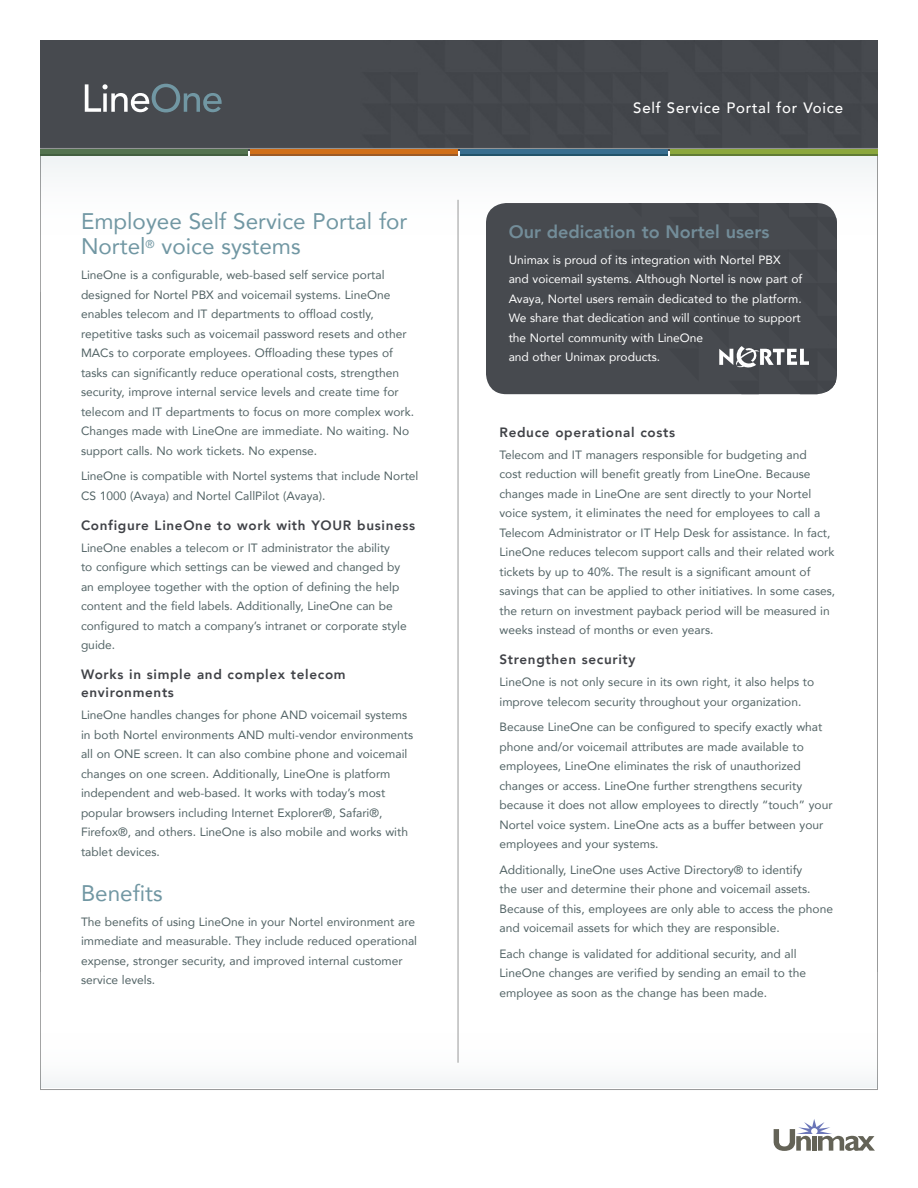
<style>
.page{position:relative;width:918px;height:1188px;background:#fff}
.page>*{position:absolute;margin:0;border:0;box-sizing:border-box;transform-origin:0 0}
.Sub_main_big{font:22.5px/25.5px "Avenir";color:#7197a3}
.Sub_main{font:800 18px "Avenir";color:#738d99}
.QUOTEBOX{font:500 15px "Avenir";letter-spacing:.05em;color:#fff}
.Small_sub{font:800 13.5px/18px "Avenir";letter-spacing:.05em;color:#404247}
.copy1{font:12px/19.5px "Avenir";color:#526365}
.copy1-2{font:12px/19.5px "Avenir";color:#fff}
</style>
<div class="page">
<div style="left:40px;top:40px;width:838px;height:111px;background:#474a4f"></div>
<svg style="left:774px;top:1119px;width:101px;height:32px"></svg>
<div style="left:670px;top:151px;width:208px;height:5px;background:#607b35"></div>
<div style="left:460px;top:151px;width:208px;height:5px;background:#22536a"></div>
<div style="left:250px;top:151px;width:208px;height:5px;background:#9b5a26"></div>
<div style="left:40px;top:151px;width:208px;height:5px;background:#425f40"></div>
<hr style="left:40px;top:150px;width:208px;height:4px;background:#53734f">
<hr style="left:250px;top:150px;width:208px;height:4px;background:#d06f18">
<hr style="left:460px;top:150px;width:208px;height:4px;background:#386e8f">
<hr style="left:670px;top:150px;width:208px;height:4px;background:#8ba73c">
<svg style="left:85px;top:84px;width:137px;height:28px;background:#687076"></svg>
<div style="left:486px;top:203px;width:125px;height:191px;background:#474a4f"></div>
<hr style="left:458px;top:200px;width:1px;height:863px;background:#989999">
<div style="left:611px;top:203px;width:226px;height:191px;background:#474a4f"></div>
<p class="Sub_main_big" style="left:81px;top:208px;width:328px">Employee Self Service Portal for<br>Nortel<sup>®</sup> voice systems</p>
<p class="copy1" style="left:81px;top:265px;width:335px">LineOne is a configurable, web-based self service portal designed for Nortel PBX and voicemail systems. LineOne enables telecom and IT departments to offload costly, repetitive tasks such as voicemail password resets and other MACs to corporate employees. Offloading these types of tasks can significantly reduce operational costs, strengthen security, improve internal service levels and create time for telecom and IT departments to focus on more complex work.<br>Changes made with LineOne are immediate. No waiting. No support calls. No work tickets. No expense.</p>
<p class="copy1" style="left:81px;top:466px;width:339px">LineOne is compatible with Nortel systems that include Nortel<br>CS 1000 (Avaya) and Nortel CallPilot (Avaya).</p>
<p class="Small_sub" style="left:81px;top:516px;width:336px">Configure LineOne to work with YOUR business</p>
<p class="copy1" style="left:81px;top:537px;width:327px">LineOne enables a telecom or IT administrator the ability<br>to configure which settings can be viewed and changed by an employee together with the option of defining the help content and the field labels. Additionally, LineOne can be configured to match a company’s intranet or corporate style guide.</p>
<p class="Small_sub" style="left:81px;top:665px;width:266px">Works in simple and complex telecom environments</p>
<p class="copy1" style="left:81px;top:705px;width:334px">LineOne handles changes for phone AND voicemail systems in both Nortel environments AND multi-vendor environments all on ONE screen. It can also combine phone and voicemail changes on one screen. Additionally, LineOne is platform independent and web-based. It works with today’s most popular browsers including Internet Explorer®, Safari®, Firefox®, and others. LineOne is also mobile and works with tablet devices.</p>
<p class="Sub_main_big" style="left:81px;top:879px;width:83px">Benefits</p>
<p class="copy1" style="left:81px;top:911px;width:338px">The benefits of using LineOne in your Nortel environment are immediate and measurable. They include reduced operational expense, stronger security, and improved internal customer service levels.</p>
<p class="QUOTEBOX" style="left:633px;top:94px;width:211px">Self Service Portal for Voice</p>
<p class="Sub_main" style="left:509px;top:218px;width:262px">Our dedication to Nortel users</p>
<p class="copy1-2" style="left:509px;top:250px;width:295px">Unimax is proud of its integration with Nortel PBX and voicemail systems. Although Nortel is now part of Avaya, Nortel users remain dedicated to the platform.<br>We share that dedication and will continue to support the Nortel community with LineOne<br>and other Unimax products.</p>
<p class="Small_sub" style="left:500px;top:423px;width:177px">Reduce operational costs</p>
<p class="copy1" style="left:500px;top:445px;width:337px">Telecom and IT managers responsible for budgeting and<br>cost reduction will benefit greatly from LineOne. Because changes made in LineOne are sent directly to your Nortel voice system, it eliminates the need for employees to call a Telecom Administrator or IT Help Desk for assistance. In fact, LineOne reduces telecom support calls and their related work tickets by up to 40%. The result is a significant amount of savings that can be applied to other initiatives. In some cases, the return on investment payback period will be measured in weeks instead of months or even years.</p>
<p class="Small_sub" style="left:500px;top:650px;width:138px">Strengthen security</p>
<p class="copy1" style="left:500px;top:672px;width:316px">LineOne is not only secure in its own right, it also helps to improve telecom security throughout your organization.</p>
<p class="copy1" style="left:500px;top:717px;width:335px">Because LineOne can be configured to specify exactly what phone and/or voicemail attributes are made available to employees, LineOne eliminates the risk of unauthorized changes or access. LineOne further strengthens security because it does not allow employees to directly “touch” your Nortel voice system. LineOne acts as a buffer between your employees and your systems.</p>
<p class="copy1" style="left:500px;top:859px;width:335px">Additionally, LineOne uses Active Directory® to identify<br>the user and determine their phone and voicemail assets.<br>Because of this, employees are only able to access the phone and voicemail assets for which they are responsible.</p>
<p class="copy1" style="left:500px;top:943px;width:308px">Each change is validated for additional security, and all<br>LineOne changes are verified by sending an email to the employee as soon as the change has been made.</p>
</div>
